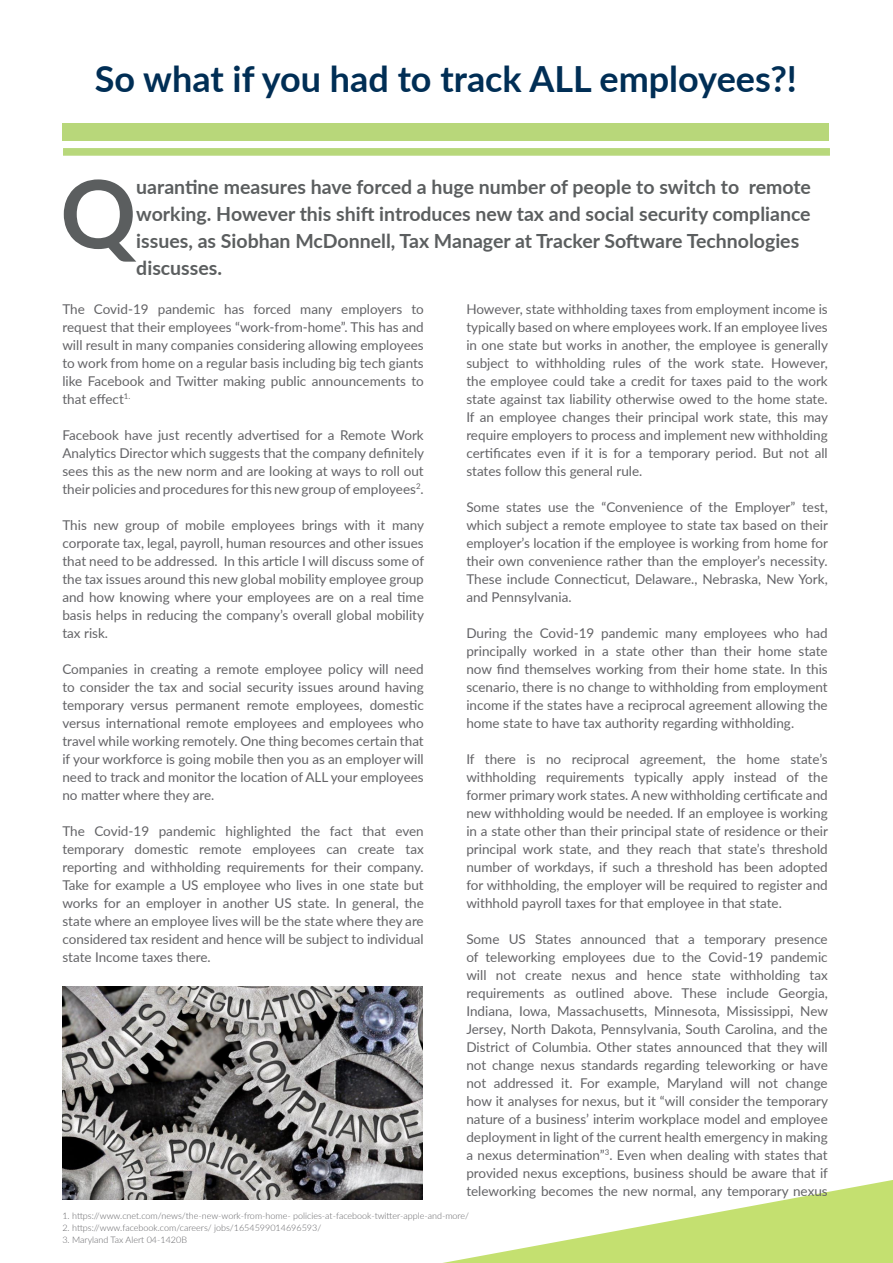
<style>
.page{position:relative;width:893px;height:1263px;background:#fff}
.page>*{position:absolute;margin:0;border:0;box-sizing:border-box;transform-origin:0 0}
.t1{font:700 94.2px "Lato";color:#5b5e5f}
.t2{font:700 36px "Lato";color:#002e55}
.t3{font:700 19.5px "Lato";color:#5b5e5f}
.t4{font:13.5px/18px "Lato";color:#636366;text-align:justify}
.t5{font:300 9px "Lato";color:#636366}
.s1{color:#fff}
</style>
<div class="page">
<svg style="left:62px;top:1180px;width:831px;height:83px"></svg>
<div style="left:63px;top:148px;width:767px;height:8px;background:#b8d87b;border:2px solid #b8d87b"></div>
<div style="left:62px;top:124px;width:767px;height:17px;background:#b8d77a"></div>
<img style="left:62px;top:986px;width:360px;height:213px">
<p class="t2" style="left:95px;top:52px;width:704px">So what if you had to track ALL employees?!</p>
<p class="t1" style="left:60px;top:145px;width:78px">Q</p>
<p class="t3" style="left:136px;top:173px;width:676px">uarantine measures have forced a huge number of people to switch to remote</p>
<p class="t3" style="left:136px;top:200px;width:676px">working. However this shift introduces new tax and social security compliance</p>
<p class="t3" style="left:136px;top:227px;width:664px">issues, as Siobhan McDonnell, Tax Manager at Tracker Software Technologies</p>
<p class="t3" style="left:64px;top:254px;width:160px"><span class="s1">discusse</span>discusses.</p>
<p class="t4" style="left:62px;top:299px;width:363px">The Covid-19 pandemic has forced many employers to request that their employees “work-from-home”. This has and will result in many companies considering allowing employees to work from home on a regular basis including big tech giants like Facebook and Twitter making public announcements to that effect<sup>1.</sup></p>
<p class="t4" style="left:62px;top:425px;width:363px">Facebook have just recently advertised for a Remote Work Analytics Director which suggests that the company definitely sees this as the new norm and are looking at ways to roll out their policies and procedures for this new group of employees<sup>2</sup>.</p>
<p class="t4" style="left:62px;top:515px;width:363px">This new group of mobile employees brings with it many corporate tax, legal, payroll, human resources and other issues that need to be addressed. In this article I will discuss some of the tax issues around this new global mobility employee group and how knowing where your employees are on a real time basis helps in reducing the company’s overall global mobility tax risk.</p>
<p class="t4" style="left:62px;top:659px;width:363px">Companies in creating a remote employee policy will need to consider the tax and social security issues around having temporary versus permanent remote employees, domestic versus international remote employees and employees who travel while working remotely. One thing becomes certain that if your workforce is going mobile then you as an employer will need to track and monitor the location of ALL your employees no matter where they are.</p>
<p class="t4" style="left:62px;top:821px;width:363px">The Covid-19 pandemic highlighted the fact that even temporary domestic remote employees can create tax reporting and withholding requirements for their company.<br>Take for example a US employee who lives in one state but works for an employer in another US state. In general, the state where an employee lives will be the state where they are considered tax resident and hence will be subject to individual state Income taxes there.</p>
<p class="t4" style="left:466px;top:299px;width:363px">However, state withholding taxes from employment income is typically based on where employees work. If an employee lives in one state but works in another, the employee is generally subject to withholding rules of the work state. However, the employee could take a credit for taxes paid to the work state against tax liability otherwise owed to the home state.<br>If an employee changes their principal work state, this may require employers to process and implement new withholding certificates even if it is for a temporary period. But not all states follow this general rule.</p>
<p class="t4" style="left:466px;top:497px;width:363px">Some states use the “Convenience of the Employer” test, which subject a remote employee to state tax based on their employer’s location if the employee is working from home for their own convenience rather than the employer’s necessity.<br>These include Connecticut, Delaware., Nebraska, New York, and Pennsylvania.</p>
<p class="t4" style="left:466px;top:623px;width:363px">During the Covid-19 pandemic many employees who had principally worked in a state other than their home state now find themselves working from their home state. In this scenario, there is no change to withholding from employment income if the states have a reciprocal agreement allowing the home state to have tax authority regarding withholding.</p>
<p class="t4" style="left:466px;top:749px;width:363px">If there is no reciprocal agreement, the home state’s withholding requirements typically apply instead of the former primary work states. A new withholding certificate and new withholding would be needed. If an employee is working in a state other than their principal state of residence or their principal work state, and they reach that state’s threshold number of workdays, if such a threshold has been adopted for withholding, the employer will be required to register and withhold payroll taxes for that employee in that state.</p>
<p class="t4" style="left:466px;top:929px;width:363px">Some US States announced that a temporary presence of teleworking employees due to the Covid-19 pandemic will not create nexus and hence state withholding tax requirements as outlined above. These include Georgia, Indiana, Iowa, Massachusetts, Minnesota, Mississippi, New Jersey, North Dakota, Pennsylvania, South Carolina, and the District of Columbia. Other states announced that they will not change nexus standards regarding teleworking or have not addressed it. For example, Maryland will not change how it analyses for nexus, but it “will consider the temporary nature of a business’ interim workplace model and employee deployment in light of the current health emergency in making a nexus determination”<sup>3</sup>. Even when dealing with states that provided nexus exceptions, business should be aware that if teleworking becomes the new normal, any temporary nexus</p>
<p class="t5" style="left:62px;top:1210px;width:408px">1. https://www.cnet.com/news/the-new-work-from-home- policies-at-facebook-twitter-apple-and-more/</p>
<p class="t5" style="left:62px;top:1222px;width:260px">2. https://www.facebook.com/careers/ jobs/1654599014696593/</p>
<p class="t5" style="left:62px;top:1234px;width:126px">3. Maryland Tax Alert 04-1420B</p>
</div>
